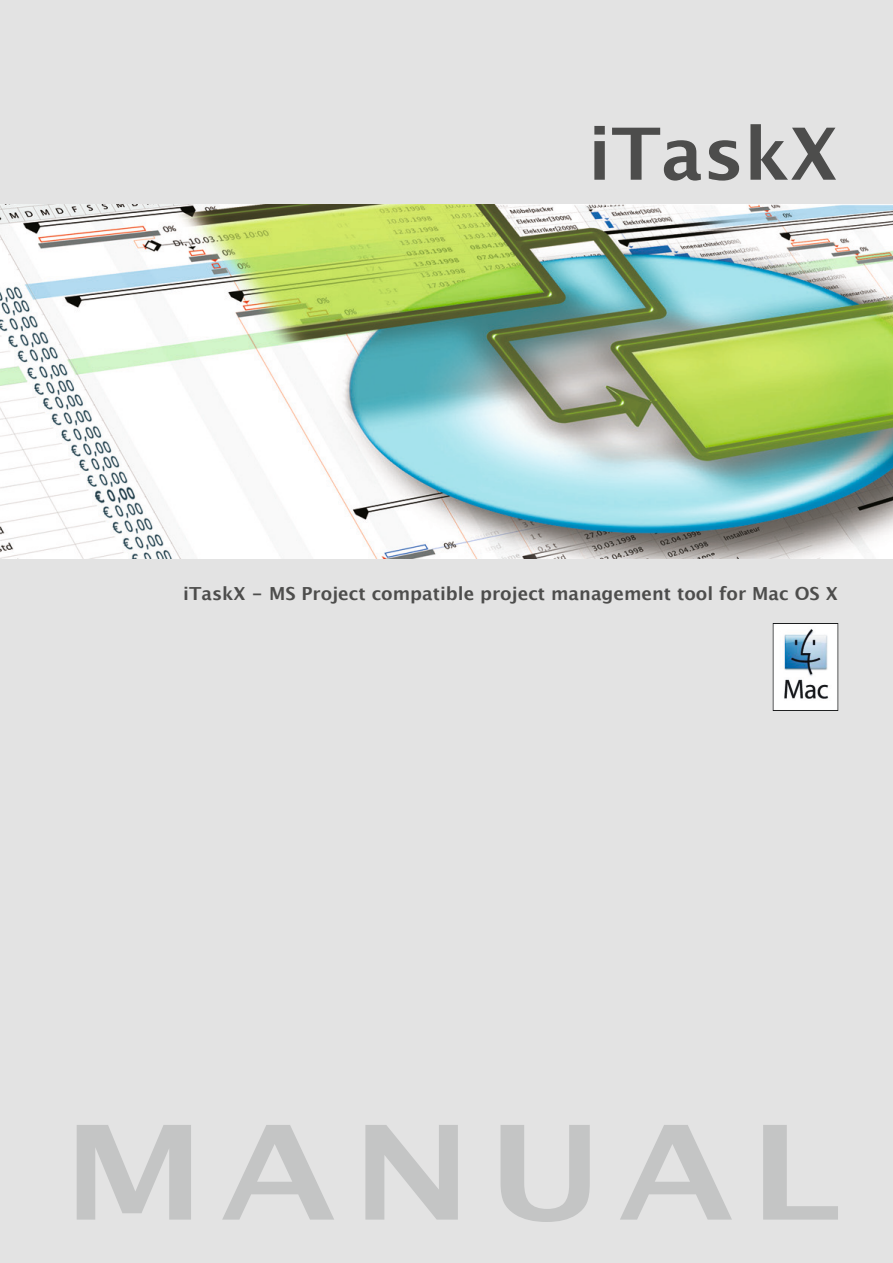
<style>
.page{position:relative;width:893px;height:1263px;background:#e3e3e3}
.page>*{position:absolute;margin:0;border:0;box-sizing:border-box;transform-origin:0 0}
.t1{font:700 131.1px "Lucida Grande";letter-spacing:.095em;color:#c4c5c5;scale:1.2 1}
.t2{font:700 72px "Lucida Grande";color:#4d4d4c}
.t3{font:700 18px "Lucida Grande";color:#4d4d4c}
</style>
<div class="page">
<img style="left:0;top:204px;width:893px;height:354px">
<img style="left:773px;top:623px;width:66px;height:88px">
<h2 class="t2" style="left:588px;top:96px;width:251px">iTaskX</h2>
<p class="t3" style="left:183px;top:578px;width:656px">iTaskX - MS Project compatible project management tool for Mac OS X</p>
<h1 class="t1" style="left:62px;top:1066px;width:650px">MANUAL</h1>
</div>
